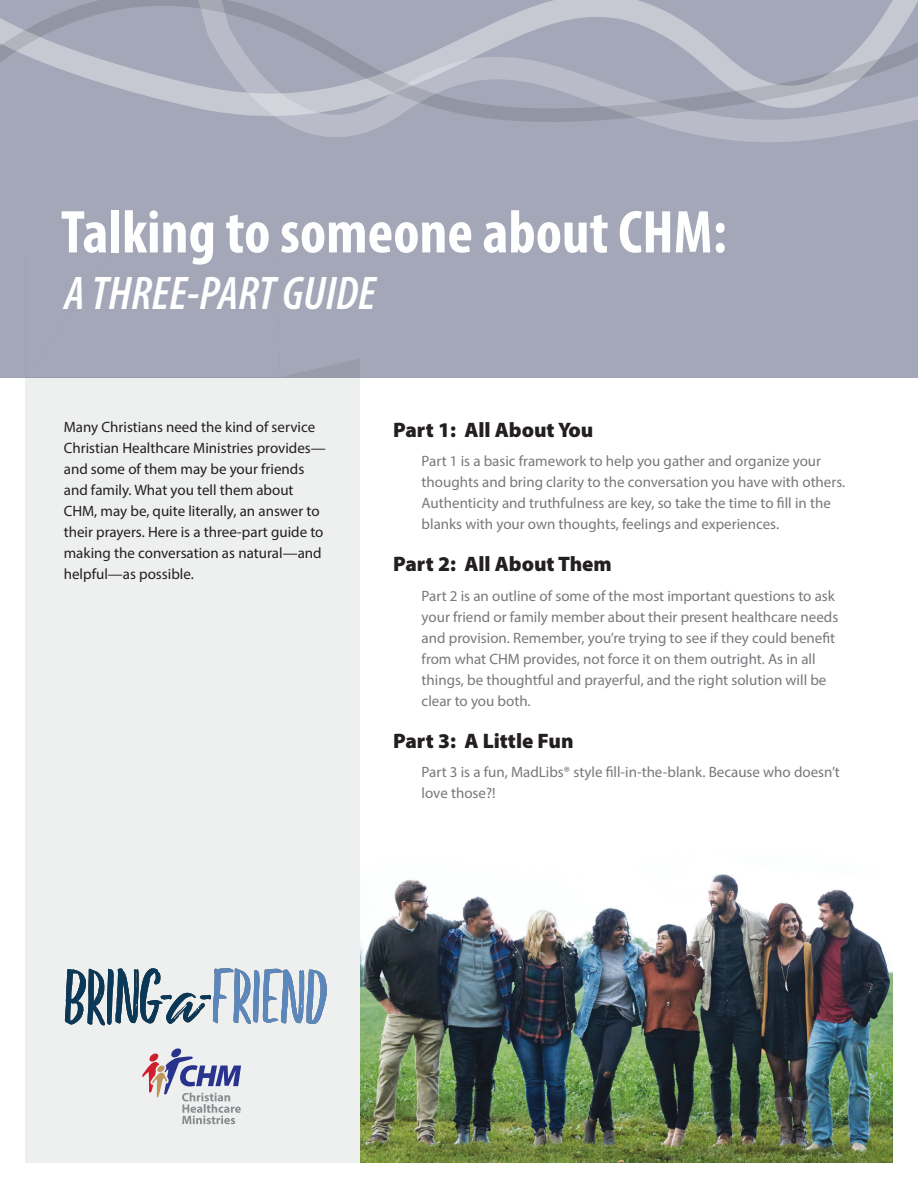
<style>
.page{position:relative;width:918px;height:1188px;background:#fff}
.page>*{position:absolute;margin:0;border:0;box-sizing:border-box;transform-origin:0 0}
.t1{font:700 condensed 61.05px "Myriad Pro";color:#fff}
.t2{font:italic 600 condensed 47.4px "Myriad Pro";color:#fff}
.t3{font:900 21px "Myriad Pro";color:#231f20}
.t4{font:15px/21px "Myriad Pro";color:#76787b}
.t5{font:15px/21px "Myriad Pro";color:#231f20}
</style>
<div class="page">
<div style="left:26px;top:254px;width:334px;height:908px;background:#eeefef"></div>
<svg style="left:65px;top:968px;width:262px;height:57px"></svg>
<div style="left:0;top:0;width:918px;height:377px;background:#a3a7b7"></div>
<svg style="left:0;top:0;width:918px;height:142px"></svg>
<svg style="left:142px;top:1048px;width:99px;height:76px"></svg>
<img style="left:360px;top:874px;width:532px;height:288px">
<p class="t1" style="left:61px;top:194px;width:667px">Talking to someone about CHM:</p>
<p class="t2" style="left:64px;top:265px;width:313px">A THREE-PART GUIDE</p>
<p class="t5" style="left:64px;top:417px;width:264px">Many Christians need the kind of service Christian Healthcare Ministries provides— and some of them may be your friends and family. What you tell them about CHM, may be, quite literally, an answer to their prayers. Here is a three-part guide to making the conversation as natural—and helpful—as possible.</p>
<p class="t3" style="left:393px;top:416px;width:202px">Part 1: All About You</p>
<p class="t4" style="left:422px;top:451px;width:425px">Part 1 is a basic framework to help you gather and organize your thoughts and bring clarity to the conversation you have with others.<br>Authenticity and truthfulness are key, so take the time to fill in the blanks with your own thoughts, feelings and experiences.</p>
<p class="t3" style="left:393px;top:550px;width:220px">Part 2: All About Them</p>
<p class="t4" style="left:422px;top:585px;width:418px">Part 2 is an outline of some of the most important questions to ask your friend or family member about their present healthcare needs and provision. Remember, you’re trying to see if they could benefit from what CHM provides, not force it on them outright. As in all things, be thoughtful and prayerful, and the right solution will be clear to you both.</p>
<p class="t3" style="left:393px;top:727px;width:182px">Part 3: A Little Fun</p>
<p class="t4" style="left:422px;top:762px;width:420px">Part 3 is a fun, MadLibs® style fill-in-the-blank. Because who doesn’t love those?!</p>
</div>
